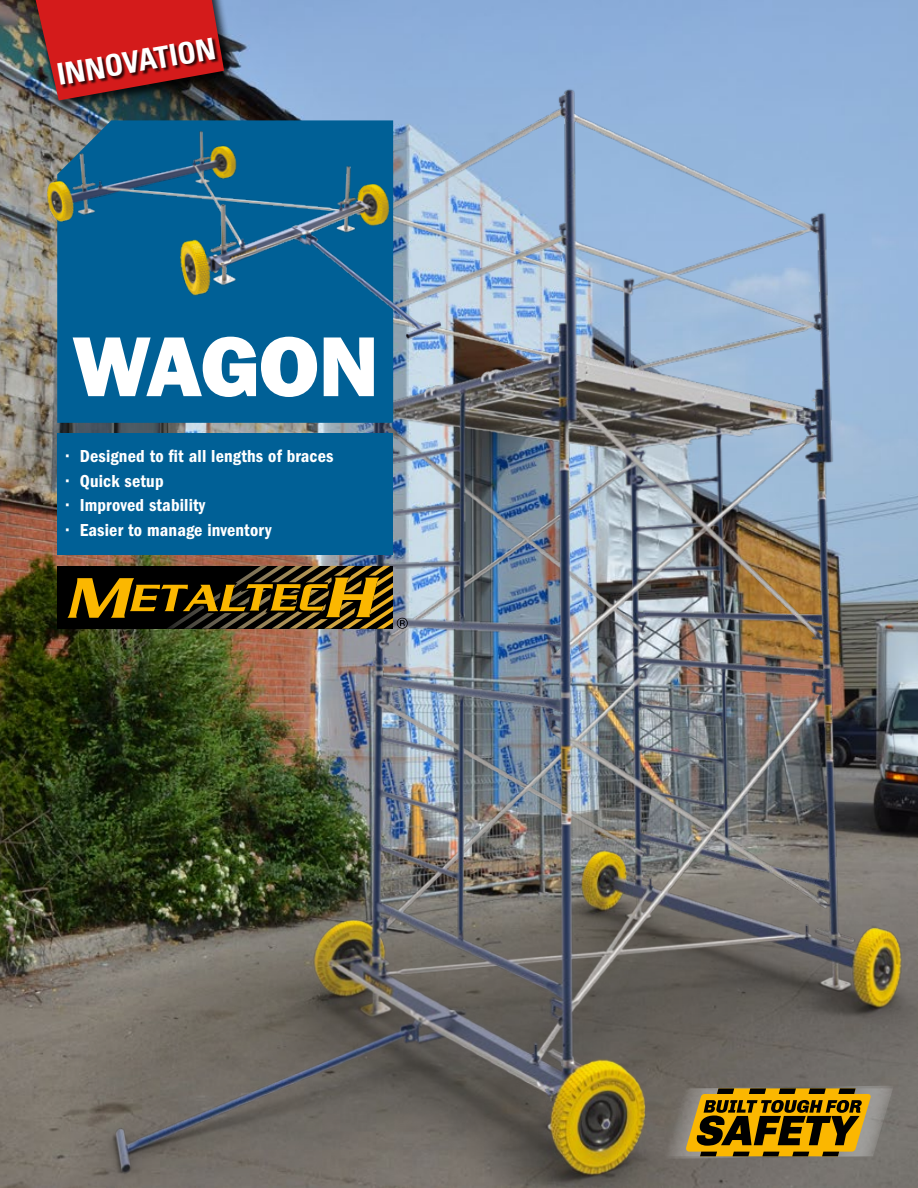
<style>
.page{position:relative;width:918px;height:1188px;background:#fff}
.page>*{position:absolute;margin:0;border:0;box-sizing:border-box;transform-origin:0 0}
.t1{font:85.5px "ITC Franklin Gothic Std Hvy";letter-spacing:-.01em;color:#fff}
.t2{font:700 condensed 30px "Univers LT Std";color:#fff}
.t3{font:18px "ITC Franklin Gothic Std Dm Cd";letter-spacing:.01em;color:#fff}
</style>
<div class="page">
<img style="left:0;top:0;width:918px;height:1188px">
<img style="left:18px;top:2px;width:900px;height:1186px">
<div style="left:57px;top:342px;width:336px;height:81px;background:#006096"></div>
<div style="left:57px;top:434px;width:336px;height:121px;background:#006096"></div>
<div style="left:57px;top:566px;width:336px;height:63px;background:#000"></div>
<svg style="left:67px;top:566px;width:341px;height:63px"></svg>
<img style="left:30px;top:61px;width:435px;height:281px">
<div style="left:31px;top:0;width:205px;height:112px;background:#000;opacity:.75"></div>
<img style="left:36px;top:0;width:188px;height:100px">
<div style="left:58px;top:37px;width:162px;height:52px;background:#000;opacity:.75"></div>
<svg style="left:663px;top:1086px;width:231px;height:73px;background:#8b7028"></svg>
<h2 class="t2" style="left:54px;top:57px;width:162px;rotate:-10deg">INNOVATION</h2>
<h1 class="t1" style="left:72px;top:317px;width:308px">WAGON</h1>
<p class="t3" style="left:66px;top:445px;width:269px">• Designed to fit all lengths of braces</p>
<p class="t3" style="left:66px;top:470px;width:99px">• Quick setup</p>
<p class="t3" style="left:66px;top:495px;width:141px">• Improved stability</p>
<p class="t3" style="left:66px;top:520px;width:207px">• Easier to manage inventory</p>
</div>
